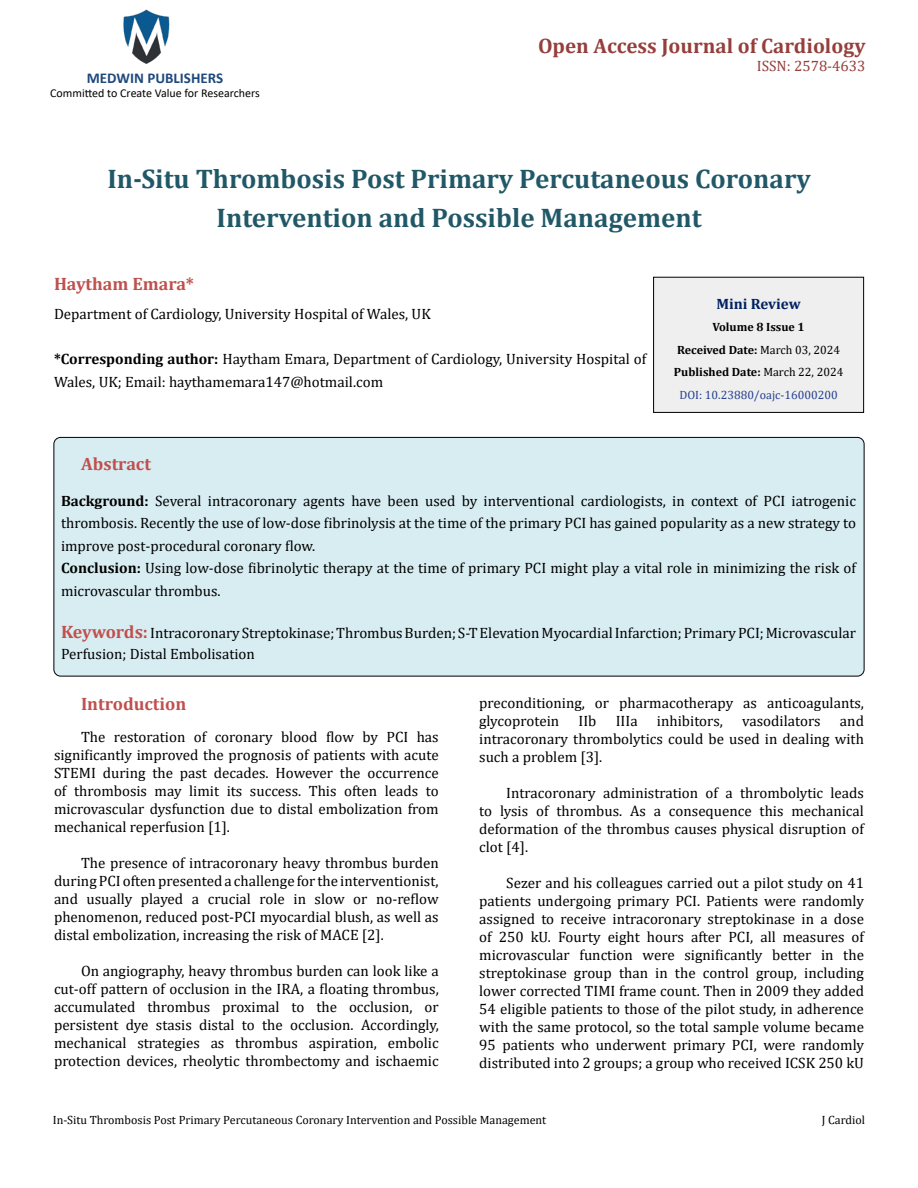
<style>
.page{position:relative;width:918px;height:1188px;background:#fff}
.page>*{position:absolute;margin:0;border:0;box-sizing:border-box;transform-origin:0 0}
.t1{font:700 27px/39px "Cambria";color:#215868;text-align:center}
.t2{font:700 21px "Cambria";color:#953f3c}
.t3{font:700 18px "Cambria";color:#c0504d}
.t4{font:15px/18px "Cambria";color:#000;text-align:justify}
.t5{font:700 15px "Calibri";color:#1f497d}
.t6{font:15px "Cambria";color:#953f3c}
.t7{font:700 15px "Cambria";color:#002060}
.t8{font:700 12px/22.5px "Cambria";color:#000;text-align:center}
.t9{font:12px "Cambria";color:#000}
.t10{font:12px "Calibri";color:#000}
.s1{font-weight:700}
.s2{font-weight:400}
.s3{font-weight:400;color:#25408f}
.s4{font-weight:700;font-size:18px;color:#c0504d}
</style>
<div class="page">
<img style="left:123px;top:9px;width:47px;height:55px">
<div style="left:654px;top:277px;width:210px;height:135px;background:#efefef"></div>
<div style="left:653px;top:277px;width:211px;height:136px;border:1px solid #000"></div>
<div style="left:54px;top:437px;width:810px;height:239px;background:#d8edf2;border-radius:7px"></div>
<div style="left:54px;top:437px;width:810px;height:239px;border:1px solid #000;border-radius:7px"></div>
<p class="t5" style="left:87px;top:67px;width:138px">MEDWIN PUBLISHERS</p>
<p class="t10" style="left:50px;top:85px;width:211px">Committed to Create Value for Researchers</p>
<h2 class="t2" style="left:538px;top:31px;width:329px">Open Access Journal of Cardiology</h2>
<p class="t6" style="left:757px;top:57px;width:110px">ISSN: 2578-4633</p>
<h1 class="t1" style="left:107px;top:159px;width:705px">In-Situ Thrombosis Post Primary Percutaneous Coronary<br>Intervention and Possible Management</h1>
<p class="t3" style="left:54px;top:271px;width:142px">Haytham Emara*</p>
<p class="t4" style="left:54px;top:305px;width:378px">Department of Cardiology, University Hospital of Wales, UK</p>
<p class="t4" style="left:54px;top:348px;width:594px;line-height:22.5px"><span class="s1">*Corresponding author:</span> Haytham Emara, Department of Cardiology, University Hospital of<br>Wales, UK; Email: haythamemara147@hotmail.com</p>
<p class="t7" style="left:716px;top:293px;width:86px">Mini Review</p>
<p class="t8" style="left:674px;top:316px;width:171px">Volume 8 Issue 1<br>Received Date: <span class="s2">March 03, 2024<br></span>Published Date: <span class="s2">March 22, 2024<br></span><span class="s3">DOI: 10.23880/oajc-16000200</span></p>
<p class="t3" style="left:81px;top:451px;width:71px">Abstract</p>
<p class="t4" style="left:61px;top:489px;width:797px;line-height:22.5px;text-align:left"><span class="s1">Background:</span> Several intracoronary agents have been used by interventional cardiologists, in context of PCI iatrogenic thrombosis. Recently the use of low-dose fibrinolysis at the time of the primary PCI has gained popularity as a new strategy to improve post-procedural coronary flow.<br><span class="s1">Conclusion:</span> Using low-dose fibrinolytic therapy at the time of primary PCI might play a vital role in minimizing the risk of microvascular thrombus.</p>
<p class="t4" style="left:61px;top:623px;width:796px;line-height:20.2px"><span class="s4">Keywords:</span> Intracoronary Streptokinase; Thrombus Burden; S-T Elevation Myocardial Infarction; Primary PCI; Microvascular<br>Perfusion; Distal Embolisation</p>
<p class="t3" style="left:81px;top:691px;width:107px">Introduction</p>
<p class="t4" style="left:54px;top:727px;width:386px;text-indent:27px">The restoration of coronary blood flow by PCI has significantly improved the prognosis of patients with acute STEMI during the past decades. However the occurrence of thrombosis may limit its success. This often leads to microvascular dysfunction due to distal embolization from mechanical reperfusion [1].</p>
<p class="t4" style="left:54px;top:853px;width:386px;text-indent:27px">The presence of intracoronary heavy thrombus burden during PCI often presented a challenge for the interventionist, and usually played a crucial role in slow or no-reflow phenomenon, reduced post-PCI myocardial blush, as well as distal embolization, increasing the risk of MACE [2].</p>
<p class="t4" style="left:54px;top:961px;width:386px;text-indent:27px">On angiography, heavy thrombus burden can look like a cut-off pattern of occlusion in the IRA, a floating thrombus, accumulated thrombus proximal to the occlusion, or persistent dye stasis distal to the occlusion. Accordingly, mechanical strategies as thrombus aspiration, embolic protection devices, rheolytic thrombectomy and ischaemic</p>
<p class="t4" style="left:479px;top:693px;width:386px">preconditioning, or pharmacotherapy as anticoagulants, glycoprotein</p>
<p class="t4" style="left:479px;top:711px;width:386px;text-indent:361px">and intracoronary thrombolytics could be used in dealing with such a problem [3].</p>
<p class="t4" style="left:479px;top:783px;width:386px;text-indent:27px">Intracoronary administration of a thrombolytic leads to lysis of thrombus. As a consequence this mechanical deformation of the thrombus causes physical disruption of clot [4].</p>
<p class="t4" style="left:479px;top:873px;width:386px;text-indent:27px">Sezer and his colleagues carried out a pilot study on 41 patients undergoing primary PCI. Patients were randomly assigned to receive intracoronary streptokinase in a dose of 250 kU. Fourty eight hours after PCI, all measures of microvascular function were significantly better in the streptokinase group than in the control group, including lower corrected TIMI frame count. Then in 2009 they added 54 eligible patients to those of the pilot study, in adherence with the same protocol, so the total sample volume became 95 patients who underwent primary PCI, were randomly distributed into 2 groups; a group who received ICSK 250 kU</p>
<p class="t4" style="left:579px;top:711px;width:19px">IIb</p>
<p class="t4" style="left:616px;top:711px;width:23px">IIIa</p>
<p class="t4" style="left:657px;top:711px;width:68px">inhibitors,</p>
<p class="t4" style="left:742px;top:711px;width:80px">vasodilators</p>
<p class="t9" style="left:53px;top:1113px;width:495px">In-Situ Thrombosis Post Primary Percutaneous Coronary Intervention and Possible Management</p>
<p class="t9" style="left:822px;top:1113px;width:45px">J Cardiol</p>
</div>
